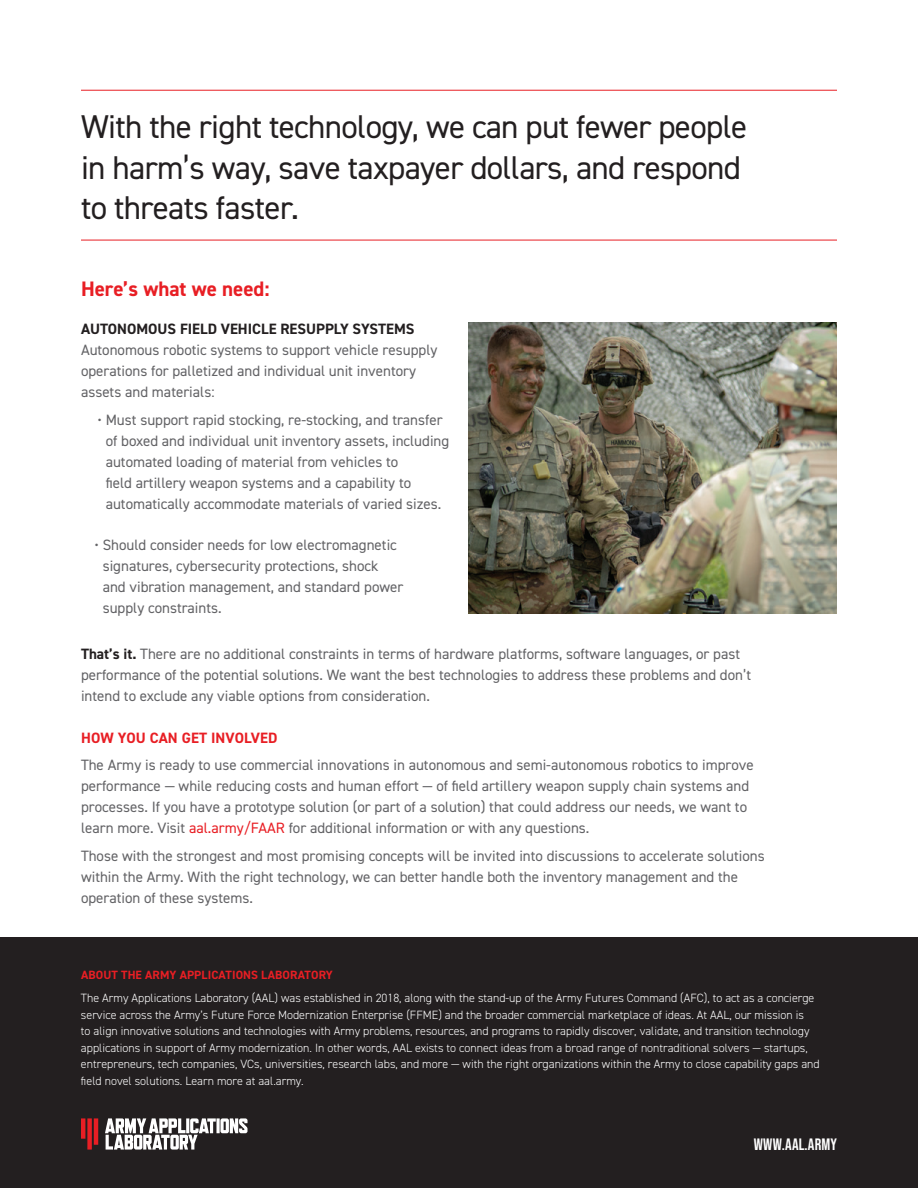
<style>
.page{position:relative;width:918px;height:1188px;background:#fff}
.page>*{position:absolute;margin:0;border:0;box-sizing:border-box;transform-origin:0 0}
.t1{font:33px/40.8px "DIN2014";letter-spacing:-.02em;color:#231f20}
.t2{font:700 21px "DIN2014";color:#e81e24}
.t3{font:16.5px "Bebas Neue";letter-spacing:.01em;color:#fff}
.t4{font:15px/21px "DIN2014";color:#636366}
.t5{font:700 15px "DIN2014";color:#231f20}
.t6{font:700 15px "DIN2014";letter-spacing:.01em;color:#e81e24}
.t7{font:300 12px/16.5px "DIN2014";color:#fff}
.t8{font:700 12px "DIN2014";letter-spacing:.01em;color:#e81e24}
.s1{font-weight:700;color:#231f20}
.s2{color:#e81e24}
</style>
<div class="page">
<div style="left:0;top:937px;width:918px;height:251px;background:#231f20"></div>
<svg style="left:105px;top:1118px;width:143px;height:32px"></svg>
<div style="left:87px;top:1118px;width:5px;height:32px;background:#e81e24"></div>
<hr style="left:81px;top:1118px;width:4px;height:21px;background:#e81e24">
<hr style="left:94px;top:1118px;width:4px;height:27px;background:#e81e24">
<hr style="left:81px;top:90px;width:756px;height:1px;background:#e81e24">
<hr style="left:81px;top:240px;width:756px;height:1px;background:#e81e24">
<img style="left:469px;top:323px;width:368px;height:290px">
<h1 class="t1" style="left:81px;top:105px;width:668px">With the right technology, we can put fewer people in harm’s way, save taxpayer dollars, and respond to threats faster.</h1>
<h2 class="t2" style="left:81px;top:275px;width:190px">Here’s what we need:</h2>
<p class="t5" style="left:81px;top:319px;width:335px">AUTONOMOUS FIELD VEHICLE RESUPPLY SYSTEMS</p>
<p class="t4" style="left:81px;top:340px;width:358px">Autonomous robotic systems to support vehicle resupply operations for palletized and individual unit inventory assets and materials:</p>
<p class="t4" style="left:106px;top:409px;width:345px;text-indent:-8px">• Must support rapid stocking, re-stocking, and transfer of boxed and individual unit inventory assets, including automated loading of material from vehicles to<br>field artillery weapon systems and a capability to automatically accommodate materials of varied sizes.</p>
<p class="t4" style="left:103px;top:535px;width:302px;text-indent:-8px">• Should consider needs for low electromagnetic signatures, cybersecurity protections, shock and vibration management, and standard power supply constraints.</p>
<p class="t4" style="left:81px;top:643px;width:672px"><span class="s1">That’s it.</span> There are no additional constraints in terms of hardware platforms, software languages, or past performance of the potential solutions. We want the best technologies to address these problems and don’t intend to exclude any viable options from consideration.</p>
<p class="t6" style="left:81px;top:728px;width:198px">HOW YOU CAN GET INVOLVED</p>
<p class="t4" style="left:81px;top:754px;width:674px">The Army is ready to use commercial innovations in autonomous and semi-autonomous robotics to improve performance — while reducing costs and human effort — of field artillery weapon supply chain systems and processes. If you have a prototype solution (or part of a solution) that could address our needs, we want to learn more. Visit <span class="s2">aal.army/FAAR</span> for additional information or with any questions.</p>
<p class="t4" style="left:81px;top:845px;width:685px">Those with the strongest and most promising concepts will be invited into discussions to accelerate solutions within the Army. With the right technology, we can better handle both the inventory management and the operation of these systems.</p>
<p class="t8" style="left:81px;top:967px;width:253px">ABOUT THE ARMY APPLICATIONS LABORATORY</p>
<p class="t7" style="left:81px;top:990px;width:740px">The Army Applications Laboratory (AAL) was established in 2018, along with the stand-up of the Army Futures Command (AFC), to act as a concierge service across the Army’s Future Force Modernization Enterprise (FFME) and the broader commercial marketplace of ideas. At AAL, our mission is<br>to align innovative solutions and technologies with Army problems, resources, and programs to rapidly discover, validate, and transition technology applications in support of Army modernization. In other words, AAL exists to connect ideas from a broad range of nontraditional solvers — startups, entrepreneurs, tech companies, VCs, universities, research labs, and more — with the right organizations within the Army to close capability gaps and field novel solutions. Learn more at aal.army.</p>
<p class="t3" style="left:754px;top:1135px;width:85px">WWW.AAL.ARMY</p>
</div>
